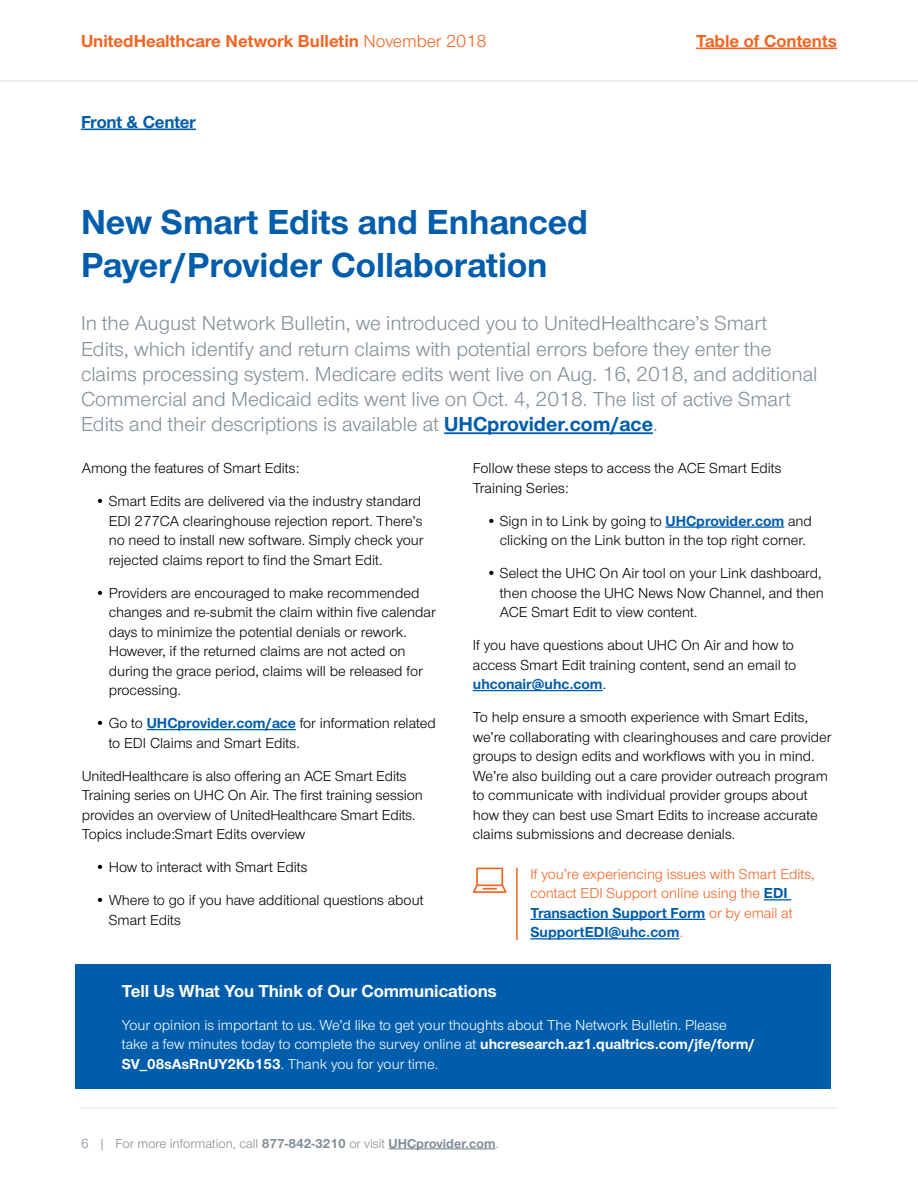
<style>
.page{position:relative;width:918px;height:1188px;background:#fff}
.page>*{position:absolute;margin:0;border:0;box-sizing:border-box;transform-origin:0 0}
.t1{font:700 36px/43.2px "UHC Sans";color:#005dac}
.t2{font:21px/25.2px "UHC Sans";color:#838e98}
.t3{font:700 18px "UHC Sans";color:#f26522}
.t4{font:700 18px "UHC Sans";letter-spacing:-.005em;color:#fff}
.t5{font:700 18px "UHC Sans";letter-spacing:-.01em;color:#005dac}
.t6{font:15px/19.5px "UHC Sans";color:#000}
.t7{font:15px/19.5px "UHC Sans";color:#fff}
.t8{font:15px/19.5px "UHC Sans";color:#f26522}
.t9{font:13.5px "UHC Sans";color:#838e98}
.s1{font-weight:400}
.s2{font-weight:700;color:#005dac}
.s3{font-weight:700}
</style>
<div class="page">
<hr style="left:696px;top:48px;width:141px;height:1px;background:#f26522">
<hr style="left:0;top:80px;width:918px;height:2px;background:#e9eaea">
<hr style="left:389px;top:1148px;width:106px;height:1px;background:#838e98">
<hr style="left:81px;top:1107px;width:756px;height:1px;background:#e9eaea">
<hr style="left:147px;top:729px;width:149px;height:1px;background:#005dac">
<hr style="left:666px;top:526px;width:118px;height:2px;background:#005dac">
<hr style="left:473px;top:690px;width:130px;height:1px;background:#005dac">
<svg style="left:764px;top:899px;width:27px;height:1px"></svg>
<hr style="left:530px;top:919px;width:175px;height:1px;background:#005dac">
<hr style="left:530px;top:938px;width:149px;height:1px;background:#005dac">
<hr style="left:444px;top:432px;width:209px;height:2px;background:#005dac">
<hr style="left:81px;top:129px;width:115px;height:1px;background:#005dac">
<hr style="left:516px;top:868px;width:2px;height:72px;background:#f26522">
<svg style="left:473px;top:868px;width:34px;height:25px"></svg>
<div style="left:75px;top:964px;width:756px;height:125px;background:#005dac"></div>
<p class="t3" style="left:81px;top:28px;width:407px">UnitedHealthcare Network Bulletin <span class="s1">November 2018</span></p>
<p class="t3" style="left:696px;top:28px;width:142px">Table of Contents</p>
<p class="t5" style="left:81px;top:109px;width:116px">Front &amp; Center</p>
<h1 class="t1" style="left:81px;top:199px;width:509px">New Smart Edits and Enhanced<br>Payer/Provider Collaboration</h1>
<p class="t2" style="left:81px;top:310px;width:738px">In the August Network Bulletin, we introduced you to UnitedHealthcare’s Smart Edits, which identify and return claims with potential errors before they enter the claims processing system. Medicare edits went live on Aug. 16, 2018, and additional Commercial and Medicaid edits went live on Oct. 4, 2018. The list of active Smart Edits and their descriptions is available at <span class="s2">UHCprovider.com/ace</span>.</p>
<p class="t6" style="left:82px;top:458px;width:219px">Among the features of Smart Edits:</p>
<p class="t6" style="left:109px;top:491px;width:316px;text-indent:-14px">• Smart Edits are delivered via the industry standard EDI 277CA clearinghouse rejection report. There’s no need to install new software. Simply check your rejected claims report to find the Smart Edit.</p>
<p class="t6" style="left:109px;top:582px;width:329px;text-indent:-14px">• Providers are encouraged to make recommended changes and re-submit the claim within five calendar days to minimize the potential denials or rework.<br>However, if the returned claims are not acted on during the grace period, claims will be released for processing.</p>
<p class="t6" style="left:109px;top:713px;width:329px;text-indent:-14px">• Go to <span class="s2">UHCprovider.com/ace</span> for information related to EDI Claims and Smart Edits.</p>
<p class="t6" style="left:82px;top:765px;width:343px">UnitedHealthcare is also offering an ACE Smart Edits Training series on UHC On Air. The first training session provides an overview of UnitedHealthcare Smart Edits.<br>Topics include:Smart Edits overview</p>
<p class="t6" style="left:95px;top:857px;width:214px">• How to interact with Smart Edits</p>
<p class="t6" style="left:109px;top:890px;width:316px;text-indent:-14px">• Where to go if you have additional questions about<br>Smart Edits</p>
<p class="t6" style="left:473px;top:458px;width:310px">Follow these steps to access the ACE Smart Edits<br>Training Series:</p>
<p class="t6" style="left:486px;top:510px;width:327px;text-align:center">• Sign in to Link by going to <span class="s2">UHCprovider.com</span> and clicking on the Link button in the top right corner.</p>
<p class="t6" style="left:500px;top:563px;width:326px;text-indent:-14px">• Select the UHC On Air tool on your Link dashboard, then choose the UHC News Now Channel, and then<br>ACE Smart Edit to view content.</p>
<p class="t6" style="left:473px;top:635px;width:325px">If you have questions about UHC On Air and how to access Smart Edit training content, send an email to <span class="s2">uhconair@uhc.com</span>.</p>
<p class="t6" style="left:473px;top:707px;width:360px">To help ensure a smooth experience with Smart Edits, we’re collaborating with clearinghouses and care provider groups to design edits and workflows with you in mind.<br>We’re also building out a care provider outreach program to communicate with individual provider groups about how they can best use Smart Edits to increase accurate claims submissions and decrease denials.</p>
<p class="t8" style="left:530px;top:864px;width:286px">If you’re experiencing issues with Smart Edits, contact EDI Support online using the <span class="s2">EDI Transaction Support Form</span> or by email at <span class="s2">SupportEDI@uhc.com</span>.</p>
<p class="t4" style="left:122px;top:978px;width:376px">Tell Us What You Think of Our Communications</p>
<p class="t7" style="left:122px;top:1014px;width:635px">Your opinion is important to us. We’d like to get your thoughts about The Network Bulletin. Please take a few minutes today to complete the survey online at <span class="s3">uhcresearch.az1.qualtrics.com/jfe/form/<br>SV_08sAsRnUY2Kb153</span>. Thank you for your time.</p>
<p class="t9" style="left:81px;top:1134px;width:419px">6 | For more information, call <span class="s3">877-842-3210</span> or visit <span class="s3">UHCprovider.com</span>.</p>
</div>
